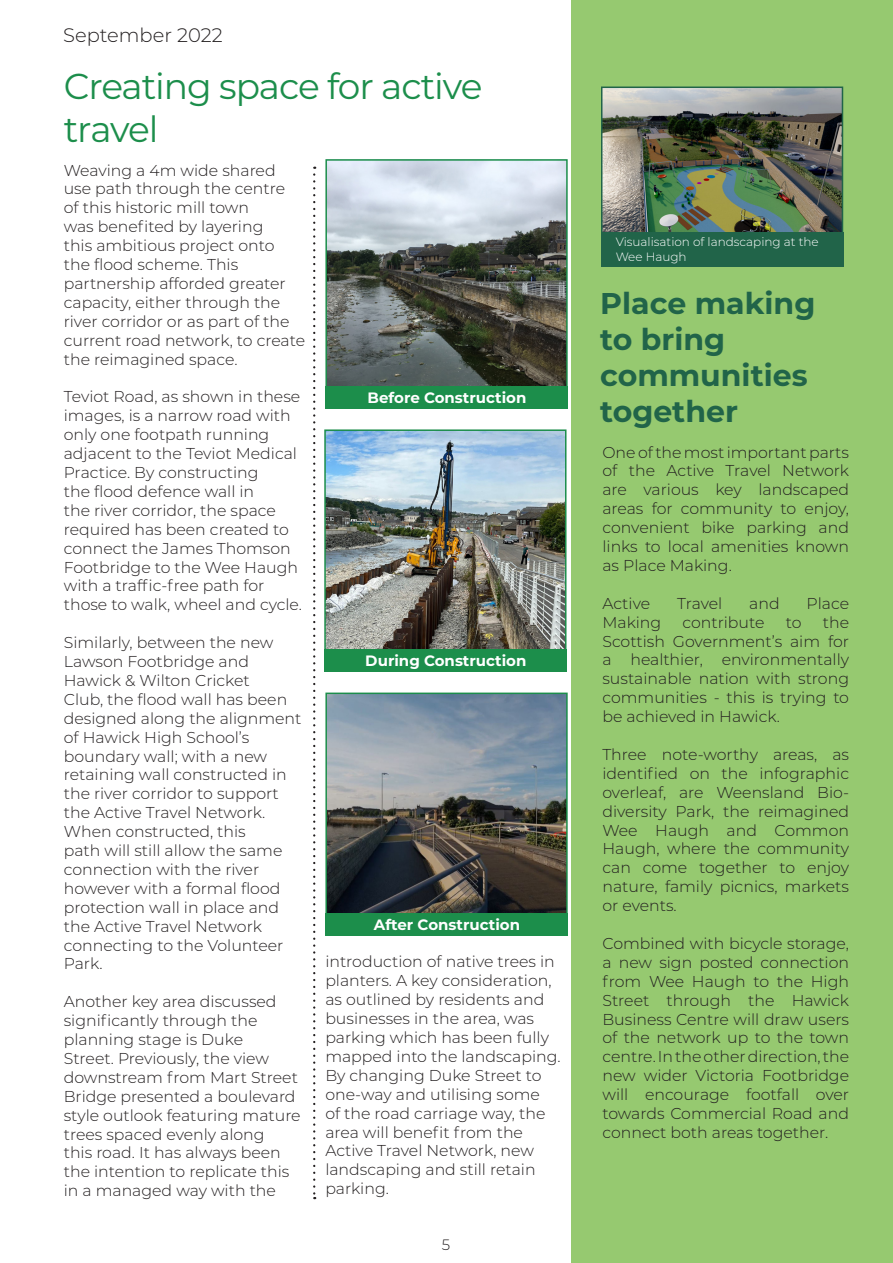
<style>
.page{position:relative;width:893px;height:1263px;background:#fff}
.page>*{position:absolute;margin:0;border:0;box-sizing:border-box;transform-origin:0 0}
.Page_5_Header_1{font:36px/43.2px "Montserrat";letter-spacing:-.03em;color:#1c8e4b}
.Page_4_Header_2{font:700 30px/36px "Montserrat";color:#216449}
.Page_Header_1_-_13pt{font:300 19.5px "Montserrat";color:#231f20}
.Main_Body_Copy_Style{font:300 15.75px/18.9px "Montserrat";color:#231f20}
.Page_Number_Style{font:700 15px "Montserrat";color:#fff}
.Page_Number_Style-2{font:300 15px "Montserrat";color:#231f20}
.Page_Number_Style-3{font:300 12px "Montserrat";color:#fff}
</style>
<div class="page">
<div style="left:571px;top:0;width:322px;height:1263px;background:#96c970"></div>
<img style="left:328px;top:162px;width:237px;height:224px">
<div style="left:325px;top:159px;width:243px;height:250px;border:2px solid #1c8e4b"></div>
<img style="left:327px;top:432px;width:236px;height:217px">
<div style="left:324px;top:429px;width:242px;height:243px;border:2px solid #1c8e4b"></div>
<img style="left:328px;top:695px;width:237px;height:218px">
<div style="left:325px;top:692px;width:243px;height:244px;border:2px solid #1c8e4b"></div>
<div style="left:326px;top:386px;width:242px;height:23px;background:#1c8e4b"></div>
<img style="left:604px;top:90px;width:236px;height:142px">
<div style="left:601px;top:87px;width:242px;height:180px;border:2px solid #216449"></div>
<div style="left:324px;top:649px;width:243px;height:23px;background:#1c8e4b"></div>
<div style="left:325px;top:913px;width:243px;height:23px;background:#1c8e4b"></div>
<div style="left:601px;top:232px;width:242px;height:35px;background:#216449"></div>
<svg style="left:313px;top:167px;width:2px;height:1032px"></svg>
<p class="Page_Header_1_-_13pt" style="left:63px;top:22px;width:161px">September 2022</p>
<p class="Page_5_Header_1" style="left:64px;top:63px;width:420px">Creating space for active travel</p>
<p class="Main_Body_Copy_Style" style="left:64px;top:160px;width:243px">Weaving a 4m wide shared use path through the centre<br>of this historic mill town<br>was benefited by layering<br>this ambitious project onto<br>the flood scheme. This partnership afforded greater capacity, either through the river corridor or as part of the current road network, to create the reimagined space.</p>
<p class="Main_Body_Copy_Style" style="left:64px;top:387px;width:240px">Teviot Road, as shown in these images, is a narrow road with only one footpath running adjacent to the Teviot Medical<br>Practice. By constructing<br>the flood defence wall in<br>the river corridor, the space required has been created to connect the James Thomson<br>Footbridge to the Wee Haugh with a traffic-free path for those to walk, wheel and cycle.</p>
<p class="Main_Body_Copy_Style" style="left:64px;top:633px;width:239px">Similarly, between the new<br>Lawson Footbridge and<br>Hawick &amp; Wilton Cricket<br>Club, the flood wall has been designed along the alignment of Hawick High School’s boundary wall; with a new retaining wall constructed in the river corridor to support the Active Travel Network.<br>When constructed, this<br>path will still allow the same connection with the river however with a formal flood protection wall in place and the Active Travel Network connecting to the Volunteer<br>Park.</p>
<p class="Main_Body_Copy_Style" style="left:64px;top:992px;width:238px">Another key area discussed significantly through the planning stage is Duke<br>Street. Previously, the view downstream from Mart Street<br>Bridge presented a boulevard style outlook featuring mature trees spaced evenly along<br>this road. It has always been the intention to replicate this in a managed way with the</p>
<p class="Page_Number_Style" style="left:367px;top:387px;width:160px">Before Construction</p>
<p class="Page_Number_Style" style="left:365px;top:650px;width:163px">During Construction</p>
<p class="Page_Number_Style" style="left:374px;top:914px;width:148px">After Construction</p>
<p class="Main_Body_Copy_Style" style="left:325px;top:952px;width:237px">introduction of native trees in planters. A key consideration, as outlined by residents and businesses in the area, was parking which has been fully mapped into the landscaping.<br>By changing Duke Street to one-way and utilising some<br>of the road carriage way, the area will benefit from the<br>Active Travel Network, new landscaping and still retain parking.</p>
<p class="Page_Number_Style-2" style="left:442px;top:1234px;width:10px">5</p>
<p class="Page_Number_Style-3" style="left:616px;top:234px;width:205px">Visualisation of landscaping at the</p>
<p class="Page_Number_Style-3" style="left:616px;top:248px;width:72px">Wee Haugh</p>
<p class="Page_4_Header_2" style="left:600px;top:284px;width:217px">Place making to bring communities together</p>
<p class="Main_Body_Copy_Style" style="left:602px;top:442px;width:248px;text-align:justify">One of the most important parts of the Active Travel Network are various key landscaped areas for community to enjoy, convenient bike parking and links to local amenities known as Place Making.</p>
<p class="Main_Body_Copy_Style" style="left:602px;top:593px;width:49px">Active</p>
<p class="Main_Body_Copy_Style" style="left:677px;top:593px;width:47px">Travel</p>
<p class="Main_Body_Copy_Style" style="left:749px;top:593px;width:32px">and</p>
<p class="Main_Body_Copy_Style" style="left:806px;top:593px;width:44px">Place</p>
<p class="Main_Body_Copy_Style" style="left:602px;top:612px;width:60px">Making</p>
<p class="Main_Body_Copy_Style" style="left:683px;top:612px;width:83px">contribute</p>
<p class="Main_Body_Copy_Style" style="left:786px;top:612px;width:17px">to</p>
<p class="Main_Body_Copy_Style" style="left:602px;top:612px;width:248px;text-align:justify;text-indent:220px">the Scottish Government’s aim for a healthier, environmentally sustainable nation with strong communities - this is trying to be achieved in Hawick.</p>
<p class="Main_Body_Copy_Style" style="left:602px;top:744px;width:248px;text-align:justify">Three note-worthy areas, as identified on the infographic overleaf, are Weensland Bio&shy;diversity Park, the reimagined Wee Haugh and Common Haugh, where the community can come together to enjoy nature, family picnics, markets or events.</p>
<p class="Main_Body_Copy_Style" style="left:602px;top:933px;width:248px;text-align:justify">Combined with bicycle storage, a new sign posted connection from Wee Haugh to the High Street through the Hawick Business Centre will draw users of the network up to the town centre. In the other direction, the new wider Victoria Footbridge will encourage footfall over towards Commercial Road and connect both areas together.</p>
</div>
